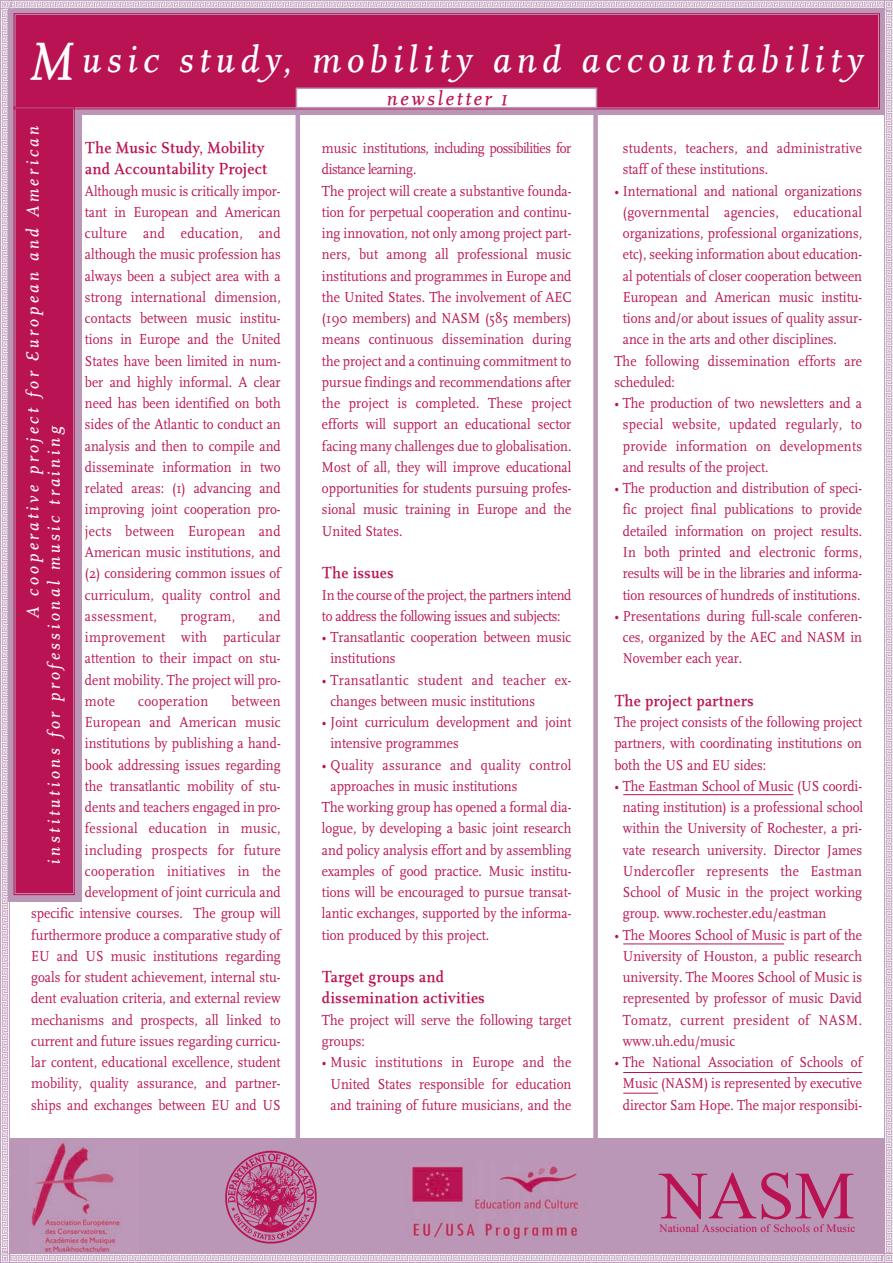
<style>
.page{position:relative;width:893px;height:1263px;background:#fff}
.page>*{position:absolute;margin:0;border:0;box-sizing:border-box;transform-origin:0 0}
.t1{font:67.5px "Times New Roman";color:#b91353}
.t2{font:39px "Eplica Medium Italic TT";letter-spacing:.14em;color:#fff;scale:.9 1}
.t3{font:21px "Eplica Medium Italic TT";letter-spacing:.12em;color:#b91353;scale:.9 1}
.t4{font:18px/21.3px "Eplica Medium Italic TT";letter-spacing:.19em;color:#fff;scale:.9 1}
.t5{font:16.5px/21.3px "Eplica Bold TT";color:#b91353;scale:.9 1}
.t6{font:15px/21.3px "FF Scala";color:#b91353;text-align:justify;scale:.9 1}
.t7{font:15px/21.3px "FF Scala";letter-spacing:.02em;color:#b91353;scale:.9 1}
.t8{font:15px/21.3px "FF Scala";letter-spacing:-.025em;color:#b91353;scale:.9 1}
.t9{font:15px "FF Scala";letter-spacing:.025em;color:#b91353;scale:.9 1}
.t10{font:11.25px "Times New Roman";letter-spacing:.015em;color:#b91353}
.s1{font-size:54px}
.s2{font-family:"Eplica Medium Italic SCTT"}
</style>
<div class="page">
<svg style="left:0;top:0;width:11px;height:9px"></svg>
<img style="left:11px;top:0;width:873px;height:9px">
<svg style="left:884px;top:0;width:8px;height:11px"></svg>
<img style="left:884px;top:11px;width:8px;height:1243px">
<svg style="left:881px;top:1254px;width:11px;height:9px"></svg>
<img style="left:9px;top:1254px;width:872px;height:9px">
<svg style="left:0;top:1251px;width:9px;height:12px"></svg>
<img style="left:0;top:9px;width:9px;height:1242px">
<div style="left:14px;top:9px;width:870px;height:106px;background:#bb97b7"></div>
<div style="left:9px;top:9px;width:73px;height:893px;background:#bb97b7"></div>
<svg style="left:13px;top:110px;width:62px;height:786px;background:#b91b59"></svg>
<div style="left:295px;top:74px;width:5px;height:1180px;background:#bb97b7"></div>
<div style="left:593px;top:74px;width:5px;height:1159px;background:#bb97b7"></div>
<div style="left:9px;top:1138px;width:875px;height:116px;background:#bb97b7"></div>
<img style="left:31px;top:1142px;width:90px;height:110px">
<div style="left:13px;top:13px;width:867px;height:97px;background:#b91353"></div>
<div style="left:296px;top:88px;width:300px;height:20px;background:#fff"></div>
<div style="left:296px;top:88px;width:301px;height:20px;border:2px solid #bb97b7"></div>
<img style="left:411px;top:1165px;width:169px;height:73px">
<img style="left:225px;top:1150px;width:92px;height:94px">
<hr style="left:623px;top:794px;width:170px;height:1px;background:#b91353">
<hr style="left:623px;top:944px;width:161px;height:1px;background:#b91353">
<hr style="left:623px;top:1072px;width:239px;height:1px;background:#b91353">
<hr style="left:623px;top:1093px;width:35px;height:1px;background:#b91353">
<h2 class="t2" style="left:30px;top:43px;width:928px"><span class="s1">M</span>usic study, mobility and accountability</h2>
<p class="t4" style="left:24px;top:864px;width:822px;text-indent:246px;rotate:-90deg">A cooperative project for European and American institutions for professional music training</p>
<p class="t5" style="left:85px;top:139px;width:204px">The Music Study, Mobility and Accountability Project</p>
<p class="t6" style="left:85px;top:181px;width:219px">Although music is critically impor&shy;tant in European and American culture and education, and although the music profession has always been a subject area with a strong international dimension, contacts between music institu&shy;tions in Europe and the United States have been limited in num&shy;ber and highly informal. A clear need has been identified on both sides of the Atlantic to conduct an analysis and then to compile and disseminate information in two related areas: (1) advancing and improving joint cooperation pro&shy;jects between European and American music institutions, and (2) considering common issues of curriculum, quality control and assessment,</p>
<p class="t6" style="left:85px;top:607px;width:219px;text-indent:174px">and improvement with particular attention to their impact on stu&shy;dent mobility. The project will pro&shy;mote</p>
<p class="t9" style="left:180px;top:610px;width:62px">program,</p>
<p class="t6" style="left:31px;top:692px;width:279px;text-align:right">between<br>European and American music institutions by publishing a hand-<br>book addressing issues regarding<br>the transatlantic mobility of stu-<br>dents and teachers engaged in pro&shy;fessional education in music, including prospects for future cooperation initiatives in the development of joint curricula and<br>specific intensive courses. The group will furthermore produce a comparative study of EU and US music institutions regarding goals for student achievement, internal stu&shy;dent evaluation criteria, and external review mechanisms and prospects, all linked to current and future issues regarding curricu&shy;lar content, educational excellence, student mobility, quality assurance, and partner&shy;ships and exchanges between EU and US</p>
<p class="t9" style="left:138px;top:695px;width:79px">cooperation</p>
<h3 class="t3" style="left:387px;top:90px;width:135px">newsletter <span class="s2">i</span></h3>
<p class="t6" style="left:322px;top:139px;width:279px;text-align:left">music institutions, including possibilities for distance learning.<br>The project will create a substantive founda&shy;tion for perpetual cooperation and continu&shy;ing innovation, not only among project part&shy;ners, but among all professional music institutions and programmes in Europe and the United States. The involvement of AEC (190 members) and NASM (585 members) means continuous dissemination during the project and a continuing commitment to pursue findings and recommendations after the project is completed. These project efforts will support an educational sector facing many challenges due to globalisation.<br>Most of all, they will improve educational opportunities for students pursuing profes&shy;sional music training in Europe and the United States.</p>
<p class="t5" style="left:322px;top:564px;width:81px">The issues</p>
<p class="t8" style="left:322px;top:585px;width:278px">In the course of the project, the partners intend to address the following issues and subjects:</p>
<p class="t6" style="left:330px;top:628px;width:269px;text-indent:-9px">• Transatlantic cooperation between music institutions</p>
<p class="t6" style="left:330px;top:670px;width:269px;text-indent:-9px">• Transatlantic student and teacher ex&shy;changes between music institutions</p>
<p class="t6" style="left:330px;top:713px;width:269px;text-indent:-9px">• Joint curriculum development and joint intensive programmes</p>
<p class="t7" style="left:322px;top:755px;width:278px">• Quality assurance and quality control</p>
<p class="t6" style="left:330px;top:777px;width:209px">approaches in music institutions</p>
<p class="t6" style="left:322px;top:798px;width:278px">The working group has opened a formal dia-</p>
<p class="t6" style="left:322px;top:819px;width:278px">logue, by developing a basic joint research</p>
<p class="t6" style="left:322px;top:840px;width:278px">and policy analysis effort and by assembling</p>
<p class="t6" style="left:322px;top:862px;width:278px">examples of good practice. Music institu-</p>
<p class="t6" style="left:322px;top:883px;width:279px">tions will be encouraged to pursue transat-</p>
<p class="t6" style="left:322px;top:904px;width:278px">lantic exchanges, supported by the informa-</p>
<p class="t6" style="left:322px;top:925px;width:187px">tion produced by this project.</p>
<p class="t5" style="left:322px;top:968px;width:183px">Target groups and dissemination activities</p>
<p class="t6" style="left:322px;top:1010px;width:278px">The project will serve the following target groups:</p>
<p class="t6" style="left:322px;top:1053px;width:278px;text-align:center">• Music institutions in Europe and the<br>United States responsible for education and training of future musicians, and the</p>
<p class="t7" style="left:623px;top:139px;width:267px">students, teachers, and administrative staff of these institutions.</p>
<p class="t6" style="left:614px;top:181px;width:277px">• International and national organizations</p>
<p class="t9" style="left:623px;top:206px;width:267px">(governmental agencies, educational</p>
<p class="t6" style="left:623px;top:224px;width:267px">organizations, professional organizations,</p>
<p class="t6" style="left:623px;top:245px;width:267px">etc), seeking information about education-</p>
<p class="t6" style="left:623px;top:266px;width:267px">al potentials of closer cooperation between</p>
<p class="t6" style="left:623px;top:288px;width:267px">European and American music institu-</p>
<p class="t6" style="left:623px;top:309px;width:267px">tions and/or about issues of quality assur-</p>
<p class="t6" style="left:623px;top:330px;width:239px">ance in the arts and other disciplines.</p>
<p class="t6" style="left:614px;top:351px;width:277px">The following dissemination efforts are</p>
<p class="t6" style="left:614px;top:373px;width:69px">scheduled:</p>
<p class="t6" style="left:623px;top:394px;width:267px;text-indent:-9px">• The production of two newsletters and a special website, updated regularly, to provide information on developments and results of the project.</p>
<p class="t6" style="left:614px;top:479px;width:277px;text-align:center">• The production and distribution of speci&shy;fic project final publications to provide detailed information on project results.<br>In both printed and electronic forms, results will be in the libraries and informa&shy;tion resources of hundreds of institutions.</p>
<p class="t6" style="left:623px;top:607px;width:267px;text-indent:-9px">• Presentations during full-scale conferen&shy;ces, organized by the AEC and NASM in November each year.</p>
<p class="t5" style="left:614px;top:692px;width:157px">The project partners</p>
<p class="t6" style="left:614px;top:713px;width:277px">The project consists of the following project partners, with coordinating institutions on both the US and EU sides:</p>
<p class="t6" style="left:623px;top:777px;width:268px;text-indent:-9px">• The Eastman School of Music (US coordi&shy;nating institution) is a professional school within the University of Rochester, a pri&shy;vate research university. Director James Undercofler represents the Eastman School of Music in the project working group. www.rochester.edu/eastman</p>
<p class="t6" style="left:623px;top:925px;width:267px;text-indent:-9px">• The Moores School of Music is part of the University of Houston, a public research university. The Moores School of Music is represented by professor of music David Tomatz, current president of NASM. www.uh.edu/music</p>
<p class="t6" style="left:614px;top:1053px;width:277px;text-align:center">• The National Association of Schools of<br>Music (NASM) is represented by executive director Sam Hope. The major responsibi-</p>
<h1 class="t1" style="left:659px;top:1158px;width:197px">NASM</h1>
<p class="t10" style="left:659px;top:1222px;width:197px">National Association of Schools of Music</p>
</div>
